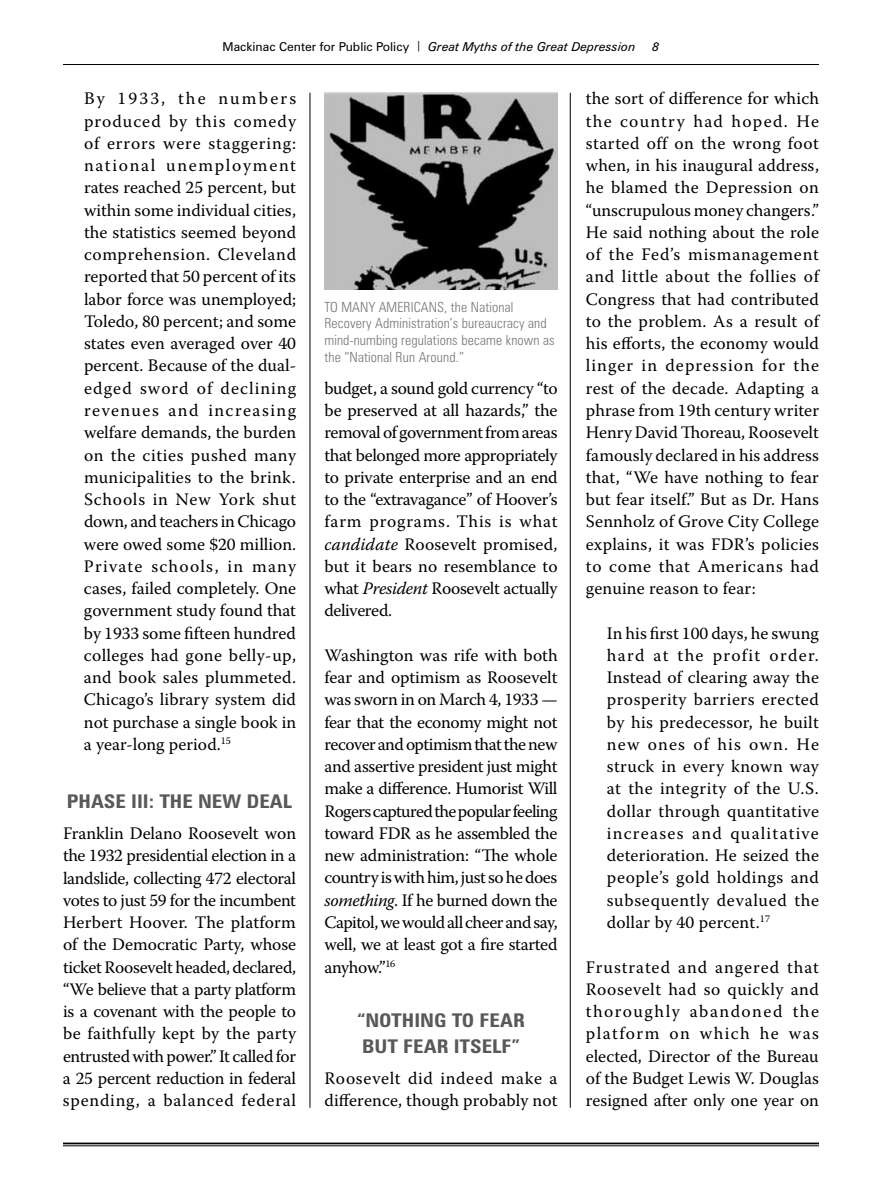
<style>
.page{position:relative;width:882px;height:1197px;background:#fff}
.page>*{position:absolute;margin:0;border:0;box-sizing:border-box;transform-origin:0 0}
.t1{font:700 condensed 18.9px/25.7px "Zurich BT";color:#58595b;scale:1.11 1}
.t2{font:17.5px/22.2px "Warnock Pro";letter-spacing:.01em;color:#000;text-align:justify}
.t3{font:300 condensed 14px/16.8px "Zurich BT";letter-spacing:.01em;color:#77787b}
.t4{font:italic 12.25px "Zurich BT";color:#000}
.s1{font-style:normal}
.s2{font-style:normal;font-size:10.5px}
.s3{font-style:italic}
</style>
<div class="page">
<hr style="left:63px;top:64px;width:756px;height:1px;background:#000">
<hr style="left:63px;top:1143px;width:756px;height:1px;background:#000">
<hr style="left:63px;top:1146px;width:756px;height:1px;background:#000">
<hr style="left:310px;top:93px;width:1px;height:1015px;background:#000">
<hr style="left:570px;top:93px;width:1px;height:1015px;background:#000">
<img style="left:324px;top:93px;width:234px;height:196px">
<p class="t4" style="left:223px;top:39px;width:415px"><span class="s1">Mackinac Center for Public Policy</span> <span class="s2">|</span> Great Myths of the Great Depression</p>
<p class="t4" style="left:653px;top:39px;width:8px">8</p>
<p class="t2" style="left:84px;top:87px;width:214px">By 1933, the numbers produced by this comedy of errors were staggering: national unemployment rates reached 25 percent, but within some individual cities, the statistics seemed beyond comprehension. Cleveland reported that 50 percent of its labor force was unemployed; Toledo, 80 percent; and some states even averaged over 40 percent. Because of the dual&shy;edged sword of declining revenues and increasing welfare demands, the burden on the cities pushed many municipalities to the brink.<br>Schools in New York shut down, and teachers in Chicago were owed some $20 million.<br>Private schools, in many cases, failed completely. One government study found that by 1933 some fifteen hundred colleges had gone belly-up, and book sales plummeted.<br>Chicago’s library system did not purchase a single book in a year-long period.<sup>15</sup></p>
<p class="t2" style="left:586px;top:87px;width:235px">the sort of difference for which the country had hoped. He started off on the wrong foot when, in his inaugural address, he blamed the Depression on “unscrupulous money changers.” He said nothing about the role of the Fed’s mismanagement and little about the follies of Congress that had contributed to the problem. As a result of his efforts, the economy would linger in depression for the rest of the decade. Adapting a phrase from 19th century writer Henry David Thoreau, Roosevelt famously declared in his address that, “We have nothing to fear but fear itself.” But as Dr. Hans Sennholz of Grove City College explains, it was FDR’s policies to come that Americans had genuine reason to fear:</p>
<p class="t2" style="left:607px;top:621px;width:214px">In his first 100 days, he swung hard at the profit order.<br>Instead of clearing away the prosperity barriers erected by his predecessor, he built new ones of his own. He struck in every known way at the integrity of the U.S. dollar through quantitative increases and qualitative deterioration. He seized the people’s gold holdings and subsequently devalued the dollar by 40 percent.<sup>17</sup></p>
<p class="t2" style="left:586px;top:956px;width:235px">Frustrated and angered that Roosevelt had so quickly and thoroughly abandoned the platform on which he was elected, Director of the Bureau of the Budget Lewis W. Douglas resigned after only one year on</p>
<p class="t3" style="left:324px;top:298px;width:232px">To many Ameri cans, the National Recovery Administration’s bureaucracy and mind-numbing regulations became known as the “National Run Around.”</p>
<p class="t2" style="left:324px;top:377px;width:235px">budget, a sound gold currency “to be preserved at all hazards,” the removal of government from areas that belonged more appropriately to private enterprise and an end to the “extravagance” of Hoover’s farm programs. This is what <span class="s3">candidate</span> Roosevelt promised, but it bears no resemblance to what <span class="s3">President</span> Roosevelt actually delivered.</p>
<p class="t2" style="left:324px;top:644px;width:235px">Washington was rife with both fear and optimism as Roosevelt was sworn in on March 4, 1933 — fear that the economy might not recover and optimism that the new and assertive president just might make a difference. Humorist Will Rogers captured the popular feeling toward FDR as he assembled the new administration: “The whole country is with him, just so he does <span class="s3">something</span>. If he burned down the Capitol, we would all cheer and say, well, we at least got a fire started anyhow.”<sup>16</sup></p>
<p class="t1" style="left:357px;top:1007px;width:153px">“NOTHING TO FEAR<br>BUT FEAR ITSELF”</p>
<p class="t2" style="left:324px;top:1067px;width:235px">Roosevelt did indeed make a difference, though probably not</p>
<p class="t1" style="left:67px;top:788px;width:12px">PHA</p>
<p class="t1" style="left:104px;top:788px;width:171px">SE III: THE NEW DEAL</p>
<p class="t2" style="left:63px;top:822px;width:235px">Franklin Delano Roosevelt won the 1932 presidential election in a landslide, collecting 472 electoral votes to just 59 for the incumbent Herbert Hoover. The platform of the Democratic Party, whose ticket Roosevelt headed, declared, “We believe that a party platform is a covenant with the people to be faithfully kept by the party entrusted with power.” It called for a 25 percent reduction in federal spending, a balanced federal</p>
</div>
